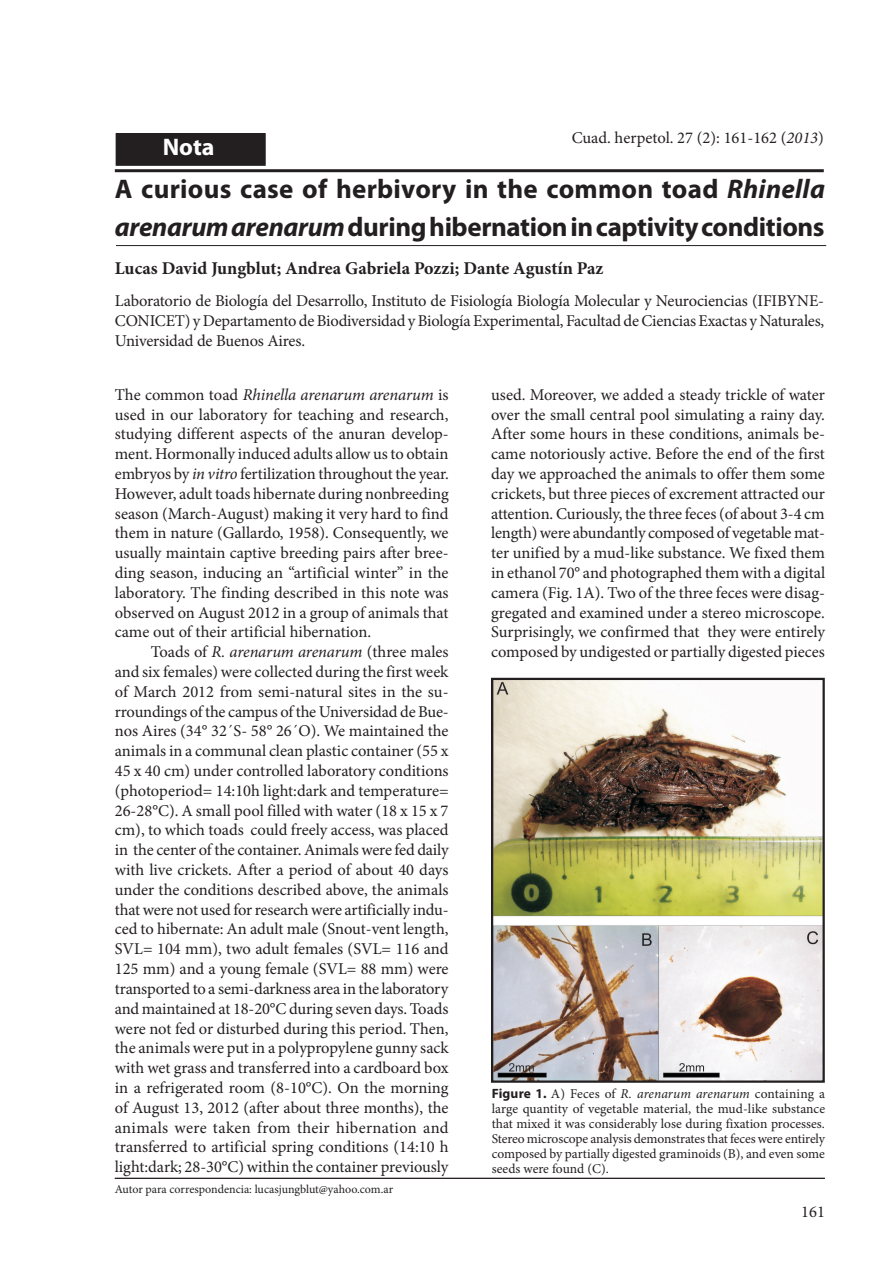
<style>
.page{position:relative;width:893px;height:1263px;background:#fff}
.page>*{position:absolute;margin:0;border:0;box-sizing:border-box;transform-origin:0 0}
.Título{font:700 27px/37.5px "Myriad Pro";letter-spacing:-.01em;color:#231f20}
.Sección{font:700 24px "Myriad Pro";color:#fff}
.Autores{font:700 18px "Minion Pro";color:#231f20}
.C__de_texto{font:16.5px/19.8px "Minion Pro";letter-spacing:-.005em;color:#231f20;text-align:justify}
.Direcciones{font:16.5px/19.8px "Minion Pro";letter-spacing:-.015em;color:#231f20;text-align:justify}
.C__de_texto-2{font:13.5px/15px "Minion Pro";color:#231f20;text-align:justify}
.Correspondencia{font:12px "Minion Pro";letter-spacing:-.005em;color:#231f20}
.s1{font-style:italic}
.s2{font-family:"Myriad Pro";font-weight:700}
</style>
<div class="page">
<hr style="left:115px;top:169px;width:709px;height:3px;background:#231f20">
<div style="left:116px;top:134px;width:149px;height:31px;background:#231f20"></div>
<div style="left:116px;top:133px;width:150px;height:33px;border:2px solid #231f20"></div>
<hr style="left:115px;top:1178px;width:710px;height:1px;background:#231f20">
<hr style="left:116px;top:245px;width:710px;height:1px;background:#231f20">
<img style="left:494px;top:681px;width:328px;height:399px">
<div style="left:491px;top:678px;width:334px;height:405px;border:2px solid #231f20"></div>
<p class="Sección" style="left:163px;top:131px;width:53px">Nota</p>
<p class="C__de_texto" style="left:572px;top:128px;width:254px">Cuad. herpetol. 27 (2): 161-162 (<span class="s1">2013</span>)</p>
<p class="Título" style="left:115px;top:169px;width:712px">A curious case of herbivory in the common toad <span class="s1">Rhinella arenarum arenarum</span> during hibernation in captivity conditions</p>
<p class="Autores" style="left:115px;top:255px;width:490px">Lucas David Jungblut; Andrea Gabriela Pozzi; Dante Agustín Paz</p>
<p class="Direcciones" style="left:115px;top:291px;width:711px">Laboratorio de Biología del Desarrollo, Instituto de Fisiología Biología Molecular y Neurociencias (IFIBYNE-CONICET) y Departamento de Biodiversidad y Biología Experimental, Facultad de Ciencias Exactas y Naturales, Universidad de Buenos Aires.</p>
<p class="C__de_texto" style="left:115px;top:385px;width:336px">The common toad <span class="s1">Rhinella arenarum arenarum</span> is used in our laboratory for teaching and research, studying different aspects of the anuran develop&shy;ment. Hormonally induced adults allow us to obtain embryos by <span class="s1">in vitro</span> fertilization throughout the year.<br>However, adult toads hibernate during nonbreeding season (March-August) making it very hard to find them in nature (Gallardo, 1958). Consequently, we usually maintain captive breeding pairs after bree&shy;ding season, inducing an “artificial winter” in the laboratory. The finding described in this note was observed on August 2012 in a group of animals that came out of their artificial hibernation.</p>
<p class="C__de_texto" style="left:115px;top:642px;width:335px;text-indent:36px">Toads of <span class="s1">R. arenarum arenarum</span> (three males and six females) were collected during the first week of March 2012 from semi-natural sites in the su&shy;rroundings of the campus of the Universidad de Bue&shy;nos Aires (34° 32´S- 58° 26´O). We maintained the animals in a communal clean plastic container (55 x 45 x 40 cm) under controlled laboratory conditions (photoperiod= 14:10h light:dark and temperature= 26-28°C). A small pool filled with water (18 x 15 x 7 cm), to which toads could freely access, was placed in the center of the container. Animals were fed daily with live crickets. After a period of about 40 days under the conditions described above, the animals that were not used for research were artificially indu&shy;ced to hibernate: An adult male (Snout-vent length, SVL= 104 mm), two adult females (SVL= 116 and 125 mm) and a young female (SVL= 88 mm) were transported to a semi-darkness area in the laboratory and maintained at 18-20°C during seven days. Toads were not fed or disturbed during this period. Then, the animals were put in a polypropylene gunny sack with wet grass and transferred into a cardboard box in a refrigerated room (8-10°C). On the morning of August 13, 2012 (after about three months), the animals were taken from their hibernation and transferred to artificial spring conditions (14:10 h light:dark; 28-30°C) within the container previously</p>
<p class="Correspondencia" style="left:115px;top:1181px;width:280px">Autor para correspondencia: lucasjungblut@yahoo.com.ar</p>
<p class="C__de_texto" style="left:491px;top:385px;width:336px">used. Moreover, we added a steady trickle of water over the small central pool simulating a rainy day.<br>After some hours in these conditions, animals be&shy;came notoriously active. Before the end of the first day we approached the animals to offer them some crickets, but three pieces of excrement attracted our attention. Curiously, the three feces (of about 3-4 cm length) were abundantly composed of vegetable mat&shy;ter unified by a mud-like substance. We fixed them in ethanol 70° and photographed them with a digital camera (Fig. 1A). Two of the three feces were disag&shy;gregated and examined under a stereo microscope.<br>Surprisingly, we confirmed that they were entirely composed by undigested or partially digested pieces</p>
<p class="C__de_texto-2" style="left:492px;top:1086px;width:335px"><span class="s2">Figure 1.</span> A) Feces of <span class="s1">R. arenarum arenarum</span> containing a large quantity of vegetable material, the mud-like substance that mixed it was considerably lose during fixation processes.<br>Stereo microscope analysis demonstrates that feces were entirely composed by partially digested graminoids (B), and even some seeds were found (C).</p>
<p class="C__de_texto" style="left:801px;top:1202px;width:25px">161</p>
</div>
